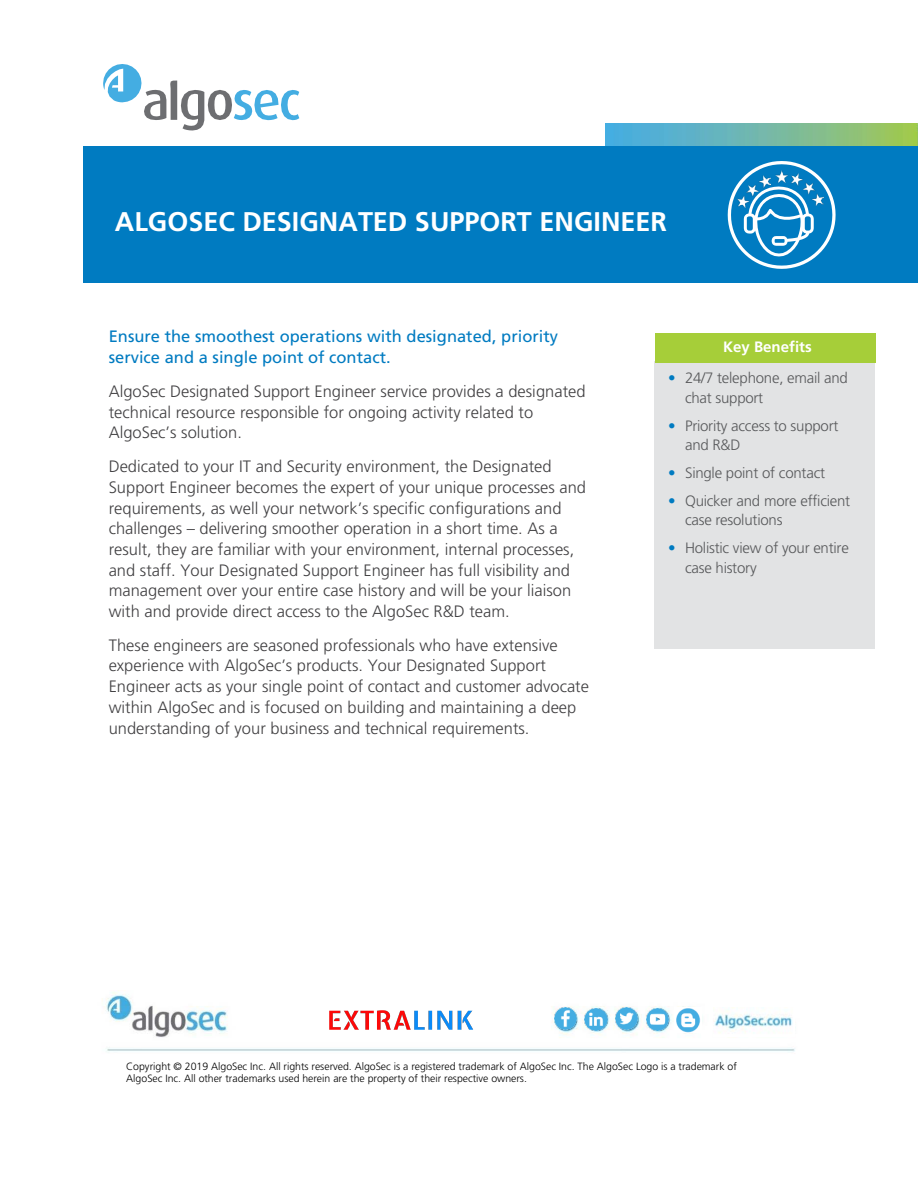
<style>
.page{position:relative;width:918px;height:1188px;background:#fff}
.page>*{position:absolute;margin:0;border:0;box-sizing:border-box;transform-origin:0 0}
.t1{font:700 27px "Frutiger LT Std";color:#fff}
.t2{font:300 16.5px/20.7px "Frutiger LT Std";color:#414042}
.t3{font:16.5px/21.1px "Frutiger LT Std";color:#007bc1}
.t4{font:300 15px "Frutiger LT Std";letter-spacing:-.015em;color:#58595b}
.t5{font:700 15px "Frutiger LT Std";color:#fff}
.t6{font:300 15px "Frutiger LT Std";color:#007bc1}
.t7{font:300 10.5px/12.1px "Frutiger LT Std";color:#000}
</style>
<div class="page">
<img style="left:605px;top:124px;width:313px;height:22px">
<div style="left:83px;top:146px;width:835px;height:136px;background:#007bc1"></div>
<svg style="left:103px;top:64px;width:196px;height:66px"></svg>
<div style="left:655px;top:361px;width:220px;height:288px;background:#e2e3e4"></div>
<div style="left:655px;top:333px;width:220px;height:30px;background:#a6ce39"></div>
<svg style="left:728px;top:161px;width:108px;height:108px"></svg>
<img style="left:102px;top:990px;width:694px;height:62px">
<img style="left:585px;top:1009px;width:22px;height:22px">
<img style="left:616px;top:1008px;width:22px;height:22px">
<img style="left:646px;top:1009px;width:22px;height:22px">
<img style="left:675px;top:1008px;width:27px;height:24px">
<img style="left:714px;top:1008px;width:80px;height:29px">
<img style="left:554px;top:1008px;width:23px;height:22px">
<img style="left:327px;top:1008px;width:148px;height:23px">
<p class="t1" style="left:115px;top:206px;width:554px">ALGOSEC DESIGNATED SUPPORT ENGINEER</p>
<p class="t3" style="left:109px;top:326px;width:451px">Ensure the smoothest operations with designated, priority service and a single point of contact.</p>
<p class="t2" style="left:109px;top:381px;width:479px">AlgoSec Designated Support Engineer service provides a designated technical resource responsible for ongoing activity related to<br>AlgoSec s’ solution.</p>
<p class="t2" style="left:109px;top:456px;width:479px">Dedicated to your IT and Security environment, the Designated Support Engineer becomes the expert of your unique processes and requirements, as well your network s’ specific configurations and challenges – delivering smoother operation in a short time. As a result, they are familiar with your environment, internal processes, and staff. Your Designated Support Engineer has full visibility and management over your entire case history and will be your liaison with and provide direct access to the AlgoSec &amp;R D team.</p>
<p class="t2" style="left:109px;top:635px;width:482px">These engineers are seasoned professionals who have extensive experience with AlgoSec s’ products. Your Designated Support Engineer acts as your single point of contact and customer advocate within AlgoSec and is focused on building and maintaining a deep understanding of your business and technical requirements.</p>
<p class="t6" style="left:668px;top:370px;width:9px">•</p>
<p class="t6" style="left:668px;top:417px;width:9px">•</p>
<p class="t6" style="left:668px;top:464px;width:9px">•</p>
<p class="t6" style="left:668px;top:492px;width:9px">•</p>
<p class="t6" style="left:668px;top:540px;width:9px">•</p>
<p class="t5" style="left:723px;top:338px;width:90px">Key Benefits</p>
<p class="t4" style="left:685px;top:370px;width:164px">24/7 telephone, email and</p>
<p class="t4" style="left:685px;top:389px;width:80px">chat support</p>
<p class="t4" style="left:685px;top:417px;width:155px">Priority access to support</p>
<p class="t4" style="left:685px;top:436px;width:57px">and &amp;R D</p>
<p class="t4" style="left:685px;top:464px;width:142px">Single point of contact</p>
<p class="t4" style="left:685px;top:492px;width:167px">Quicker and more efficient</p>
<p class="t4" style="left:685px;top:512px;width:99px">case resolutions</p>
<p class="t4" style="left:685px;top:540px;width:165px">Holistic view of your entire</p>
<p class="t4" style="left:685px;top:559px;width:73px">case history</p>
<p class="t7" style="left:126px;top:1060px;width:612px">Copyright © 2019 AlgoSec Inc. All rights reserved. AlgoSec is a registered trademark of AlgoSec Inc. The AlgoSec Logo ais trademark of<br>AlgoSec Inc. All other trademarks used herein are the property of their respective owners.</p>
</div>
